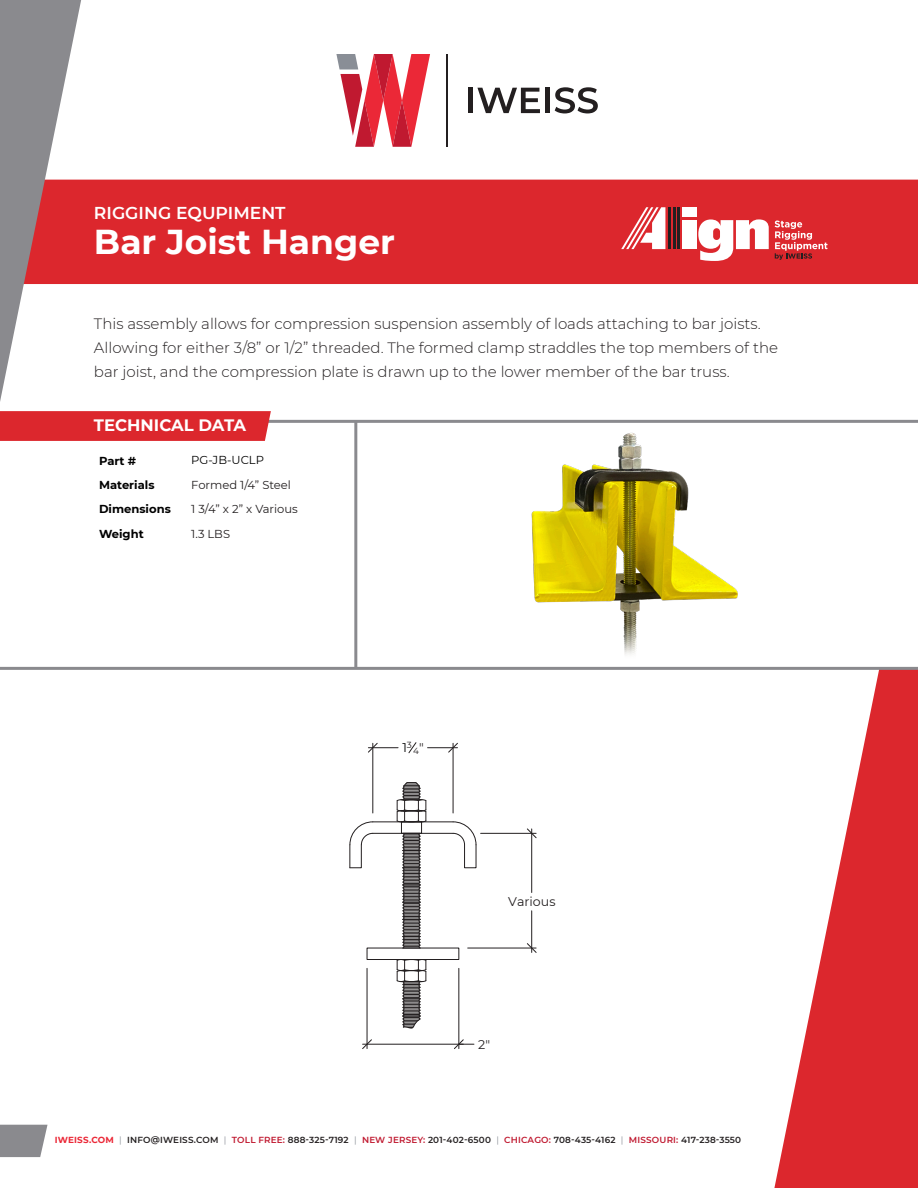
<style>
.page{position:relative;width:918px;height:1188px;background:#fff}
.page>*{position:absolute;margin:0;border:0;box-sizing:border-box;transform-origin:0 0}
.t1{font:700 34.5px "Montserrat";color:#fff}
.t2{font:600 17.25px "Montserrat";color:#fff}
.t3{font:700 16.5px "Montserrat";color:#fff}
.t4{font:300 15px/24px "Montserrat";color:#231f20}
.t5{font:12.6px "Montserrat";color:#231f20}
.t6{font:12.6px "Montserrat";color:#000}
.t7{font:11.55px "Montserrat";color:#231f20}
.t8{font:700 11.55px "Montserrat";color:#000}
.t9{font:11.55px "Montserrat";color:#000}
.t10{font:600 8.85px "Montserrat";letter-spacing:.02em;color:#231f20}
.t11{font:8.85px "Montserrat";color:#231f20}
.s1{font-weight:700;color:#eb2837}
.s2{font-weight:400;color:#898e96}
.s3{color:#c01930}
</style>
<div class="page">
<svg style="left:774px;top:670px;width:144px;height:518px;fill:#dc272d"></svg>
<hr style="left:0;top:420px;width:918px;height:3px;background:#8a8a8e">
<hr style="left:0;top:667px;width:918px;height:3px;background:#8a8a8e">
<hr style="left:354px;top:421px;width:3px;height:247px;background:#8a8a8e">
<div style="left:81px;top:180px;width:837px;height:104px;background:#dc272d"></div>
<svg style="left:0;top:0;width:81px;height:402px"></svg>
<svg style="left:0;top:1125px;width:48px;height:32px;background:#949497"></svg>
<svg style="left:0;top:411px;width:271px;height:30px;background:#dc2a30"></svg>
<svg style="left:775px;top:221px;width:52px;height:39px;background:#d95055"></svg>
<hr style="left:668px;top:207px;width:2px;height:42px;background:#231f20">
<hr style="left:673px;top:207px;width:2px;height:42px;background:#231f20">
<hr style="left:678px;top:207px;width:2px;height:42px;background:#231f20">
<div style="left:682px;top:207px;width:15px;height:10px;background:#fff"></div>
<div style="left:682px;top:220px;width:15px;height:29px;background:#fff"></div>
<svg style="left:621px;top:207px;width:44px;height:42px"></svg>
<svg style="left:698px;top:219px;width:71px;height:42px"></svg>
<div style="left:468px;top:88px;width:5px;height:25px;background:#231f20"></div>
<svg style="left:477px;top:88px;width:63px;height:25px"></svg>
<div style="left:545px;top:88px;width:5px;height:25px;background:#231f20"></div>
<svg style="left:555px;top:87px;width:43px;height:26px"></svg>
<hr style="left:447px;top:54px;width:1px;height:93px;background:#231f20">
<svg style="left:336px;top:54px;width:94px;height:93px"></svg>
<hr style="left:373px;top:833px;width:80px;height:1px;background:#231f20">
<div style="left:464px;top:845px;width:12px;height:23px;border:1px solid #231f20"></div>
<svg style="left:453px;top:822px;width:23px;height:23px"></svg>
<hr style="left:373px;top:822px;width:80px;height:1px;background:#231f20">
<svg style="left:350px;top:822px;width:23px;height:46px"></svg>
<div style="left:401px;top:822px;width:21px;height:12px;border:1px solid #231f20"></div>
<svg style="left:402px;top:833px;width:19px;height:115px;background:#676465"></svg>
<div style="left:367px;top:948px;width:92px;height:12px;border:1px solid #231f20"></div>
<svg style="left:397px;top:782px;width:30px;height:41px"></svg>
<svg style="left:397px;top:959px;width:30px;height:69px"></svg>
<hr style="left:373px;top:743px;width:1px;height:70px;background:#231f20">
<hr style="left:453px;top:743px;width:1px;height:70px;background:#231f20">
<hr style="left:368px;top:747px;width:30px;height:1px;background:#231f20">
<hr style="left:428px;top:747px;width:30px;height:1px;background:#231f20">
<svg style="left:408px;top:742px;width:8px;height:11px"></svg>
<svg style="left:368px;top:743px;width:10px;height:10px"></svg>
<svg style="left:448px;top:743px;width:10px;height:10px"></svg>
<hr style="left:367px;top:968px;width:1px;height:81px;background:#231f20">
<hr style="left:459px;top:968px;width:1px;height:81px;background:#231f20">
<hr style="left:363px;top:1044px;width:100px;height:1px;background:#231f20">
<svg style="left:362px;top:1039px;width:10px;height:10px"></svg>
<svg style="left:454px;top:1039px;width:20px;height:10px"></svg>
<hr style="left:481px;top:833px;width:55px;height:1px;background:#231f20">
<hr style="left:468px;top:948px;width:68px;height:1px;background:#231f20">
<hr style="left:531px;top:829px;width:1px;height:64px;background:#231f20">
<hr style="left:531px;top:911px;width:1px;height:41px;background:#231f20">
<svg style="left:527px;top:828px;width:10px;height:10px"></svg>
<svg style="left:527px;top:943px;width:10px;height:10px"></svg>
<img style="left:482px;top:432px;width:281px;height:238px">
<p class="t2" style="left:94px;top:201px;width:193px">RIGGING EQUPIMENT</p>
<p class="t1" style="left:94px;top:216px;width:303px">Bar Joist Hanger</p>
<p class="t4" style="left:94px;top:311px;width:686px">This assembly allows for compression suspension assembly of loads attaching to bar joists.<br>Allowing for either 3/8” or 1/2” threaded. The formed clamp straddles the top members of the bar joist, and the compression plate is drawn up to the lower member of the bar truss.</p>
<p class="t3" style="left:94px;top:413px;width:154px">TECHNICAL DATA</p>
<p class="t8" style="left:99px;top:452px;width:39px">Part #</p>
<p class="t9" style="left:191px;top:452px;width:74px">PG-JB-UCLP</p>
<p class="t8" style="left:99px;top:476px;width:57px">Materials</p>
<p class="t7" style="left:191px;top:477px;width:101px">Formed 1/4” Steel</p>
<p class="t8" style="left:99px;top:501px;width:73px">Dimensions</p>
<p class="t7" style="left:191px;top:501px;width:108px">1 3/4” x 2” x Various</p>
<p class="t8" style="left:99px;top:525px;width:46px">Weight</p>
<p class="t7" style="left:191px;top:526px;width:40px">1.3 LBS</p>
<p class="t6" style="left:402px;top:739px;width:11px">1<sup>3</sup></p>
<p class="t11" style="left:413px;top:745px;width:12px">4<sup>"</sup></p>
<p class="t5" style="left:508px;top:893px;width:49px">Various</p>
<p class="t5" style="left:478px;top:1035px;width:13px">2"</p>
<p class="t10" style="left:55px;top:1134px;width:688px"><span class="s1">IWEISS.COM</span> <span class="s2">|</span> INFO@IWEISS.COM <span class="s2">|</span> <span class="s3">TOLL FREE:</span> 888-325-7192 <span class="s2">|</span> <span class="s3">NEW JERSEY:</span> 201-402-6500 <span class="s2">|</span> <span class="s3">CHICAGO:</span> 708-435-4162 <span class="s2">|</span> <span class="s3">MISSOURI:</span> 417-238-3550</p>
</div>
